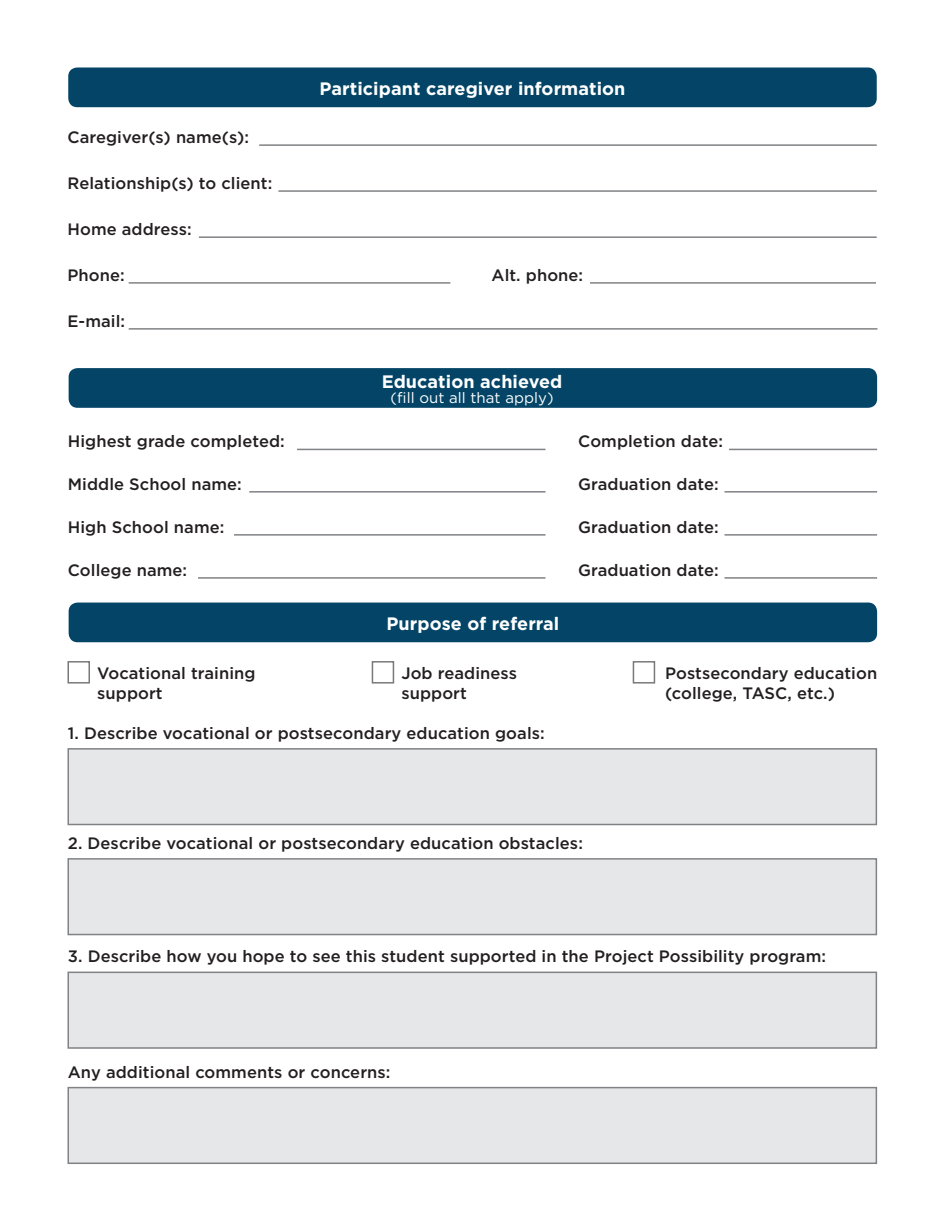
<style>
.page{position:relative;width:945px;height:1215px;background:#fff}
.page>*{position:absolute;margin:0;border:0;box-sizing:border-box;transform-origin:0 0}
.t1{font:700 18px "Gotham";letter-spacing:.005em;color:#fff}
.t2{font:500 16.5px/19.8px "Gotham";letter-spacing:.005em;color:#231f20}
.t3{font:15px "Gotham";letter-spacing:.005em;color:#fff}
</style>
<div class="page">
<hr style="left:249px;top:491px;width:297px;height:2px;background:#808285">
<hr style="left:234px;top:534px;width:312px;height:2px;background:#808285">
<hr style="left:198px;top:577px;width:348px;height:2px;background:#808285">
<hr style="left:297px;top:449px;width:249px;height:1px;background:#808285">
<hr style="left:724px;top:491px;width:153px;height:2px;background:#808285">
<hr style="left:724px;top:534px;width:153px;height:2px;background:#808285">
<hr style="left:724px;top:577px;width:153px;height:2px;background:#808285">
<hr style="left:729px;top:449px;width:148px;height:1px;background:#808285">
<div style="left:69px;top:368px;width:808px;height:40px;background:#044567;border-radius:9px"></div>
<div style="left:69px;top:603px;width:808px;height:39px;background:#044567;border-radius:9px"></div>
<div style="left:68px;top:748px;width:809px;height:77px;background:#e6e7e9;border:2px solid #808285"></div>
<div style="left:68px;top:858px;width:809px;height:77px;background:#e6e7e9;border:2px solid #808285"></div>
<div style="left:68px;top:972px;width:809px;height:77px;background:#e6e7e9;border:2px solid #808285"></div>
<div style="left:68px;top:1087px;width:809px;height:77px;background:#e6e7e9;border:2px solid #808285"></div>
<hr style="left:129px;top:282px;width:321px;height:2px;background:#808285">
<hr style="left:129px;top:328px;width:749px;height:2px;background:#808285">
<hr style="left:278px;top:190px;width:599px;height:2px;background:#808285">
<hr style="left:199px;top:236px;width:678px;height:2px;background:#808285">
<hr style="left:259px;top:144px;width:618px;height:2px;background:#808285">
<hr style="left:590px;top:282px;width:286px;height:2px;background:#808285">
<div style="left:68px;top:68px;width:809px;height:39px;background:#044567;border-radius:9px"></div>
<p class="t2" style="left:68px;top:127px;width:183px">Caregiver(s) name(s):</p>
<p class="t2" style="left:68px;top:173px;width:206px">Relationship(s) to client:</p>
<p class="t2" style="left:68px;top:219px;width:126px">Home address:</p>
<p class="t2" style="left:68px;top:265px;width:59px">Phone:</p>
<p class="t2" style="left:68px;top:311px;width:59px">E-mail:</p>
<p class="t2" style="left:68px;top:431px;width:219px">Highest grade completed:</p>
<p class="t2" style="left:68px;top:474px;width:176px">Middle School name:</p>
<p class="t2" style="left:68px;top:517px;width:158px">High School name:</p>
<p class="t2" style="left:68px;top:560px;width:121px">College name:</p>
<p class="t1" style="left:320px;top:76px;width:308px">Participant caregiver information</p>
<p class="t2" style="left:492px;top:265px;width:93px">Alt. phone:</p>
<p class="t1" style="left:382px;top:369px;width:182px">Education achieved</p>
<p class="t3" style="left:391px;top:388px;width:165px">(fill out all that apply)</p>
<p class="t1" style="left:386px;top:611px;width:174px">Purpose of referral</p>
<p class="t2" style="left:578px;top:431px;width:146px">Completion date:</p>
<p class="t2" style="left:578px;top:474px;width:142px">Graduation date:</p>
<p class="t2" style="left:578px;top:517px;width:142px">Graduation date:</p>
<p class="t2" style="left:578px;top:560px;width:142px">Graduation date:</p>
<p class="t2" style="left:97px;top:663px;width:160px">Vocational training support</p>
<p class="t2" style="left:401px;top:663px;width:117px">Job readiness support</p>
<p class="t2" style="left:665px;top:663px;width:214px">Postsecondary education (college, TASC, etc.)</p>
<p class="t2" style="left:68px;top:723px;width:478px">1. Describe vocational or postsecondary education goals:</p>
<p class="t2" style="left:68px;top:833px;width:517px">2. Describe vocational or postsecondary education obstacles:</p>
<p class="t2" style="left:68px;top:946px;width:760px">3. Describe how you hope to see this student supported in the Project Possibility program:</p>
<p class="t2" style="left:68px;top:1062px;width:324px">Any additional comments or concerns:</p>
</div>
